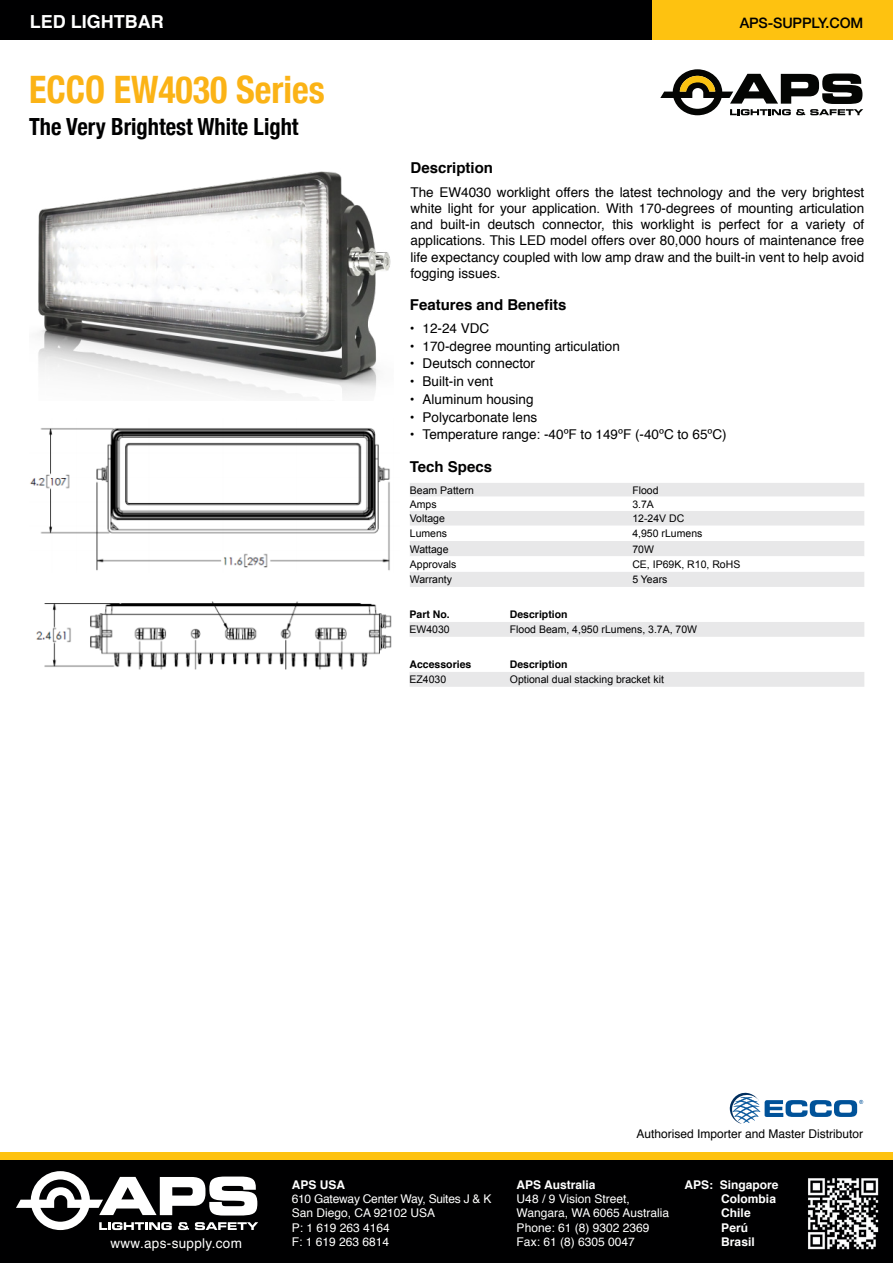
<style>
.page{position:relative;width:893px;height:1263px;background:#fff}
.page>*{position:absolute;margin:0;border:0;box-sizing:border-box;transform-origin:0 0}
.t1{font:700 condensed 37.8px "Helvetica Neue";color:#fbb316;scale:.95 1}
.t2{font:700 condensed 23.7px "Helvetica Neue";color:#000001;scale:.95 1}
.t3{font:700 18px "Helvetica";color:#fff}
.t4{font:700 15px "Helvetica";color:#000001}
.t5{font:500 14.4px "Helvetica Neue";letter-spacing:-.01em;color:#000001}
.t6{font:13.5px/16.2px "Helvetica";color:#000001;text-align:justify}
.t7{font:13.5px "Helvetica";letter-spacing:.025em;color:#fff}
.t8{font:12px/14.4px "Helvetica";color:#fff}
.t9{font:700 12px/14.4px "Helvetica";color:#fff}
.t10{font:12px "Helvetica";color:#000001}
.t11{font:10.5px "Arial";color:#000001}
.t12{font:700 10.5px "Helvetica";color:#000001}
</style>
<div class="page">
<div style="left:0;top:0;width:652px;height:39px;background:#000001"></div>
<div style="left:652px;top:0;width:241px;height:39px;background:#fec210"></div>
<div style="left:0;top:1153px;width:893px;height:8px;background:#fec210"></div>
<div style="left:0;top:1161px;width:893px;height:102px;background:#000001"></div>
<img style="left:808px;top:1178px;width:71px;height:72px">
<svg style="left:16px;top:1171px;width:242px;height:59px"></svg>
<svg style="left:660px;top:69px;width:203px;height:46px"></svg>
<div style="left:409px;top:622px;width:455px;height:15px;background:#e8e8e9"></div>
<div style="left:410px;top:483px;width:454px;height:104px;background:#e8e8e9"></div>
<svg style="left:410px;top:497px;width:454px;height:75px"></svg>
<svg style="left:729px;top:1092px;width:134px;height:32px"></svg>
<div style="left:409px;top:672px;width:455px;height:15px;background:#e8e8e9"></div>
<img style="left:37px;top:171px;width:354px;height:226px">
<img style="left:30px;top:428px;width:360px;height:143px">
<img style="left:36px;top:601px;width:356px;height:69px">
<p class="t3" style="left:30px;top:7px;width:135px">LED LIGHTBAR</p>
<p class="t1" style="left:29px;top:58px;width:313px">ECCO EW4030 Series</p>
<p class="t2" style="left:29px;top:107px;width:285px">The Very Brightest White Light</p>
<p class="t4" style="left:410px;top:156px;width:84px">Description</p>
<p class="t5" style="left:740px;top:12px;width:125px">APS-SUPPLY.COM</p>
<p class="t6" style="left:410px;top:184px;width:455px">The EW4030 worklight offers the latest technology and the very brightest white light for your application. With 170-degrees of mounting articulation and built-in deutsch connector, this worklight is perfect for a variety of applications. This LED model offers over 80,000 hours of maintenance free life expectancy coupled with low amp draw and the built-in vent to help avoid fogging issues.</p>
<p class="t4" style="left:410px;top:293px;width:158px">Features and Benefits</p>
<p class="t6" style="left:410px;top:320px;width:81px">• 12-24 VDC</p>
<p class="t6" style="left:410px;top:338px;width:212px">• 170-degree mounting articulation</p>
<p class="t6" style="left:410px;top:356px;width:127px">• Deutsch connector</p>
<p class="t6" style="left:410px;top:374px;width:85px">• Built-in vent</p>
<p class="t6" style="left:410px;top:391px;width:125px">• Aluminum housing</p>
<p class="t6" style="left:410px;top:409px;width:129px">• Polycarbonate lens</p>
<p class="t6" style="left:410px;top:427px;width:318px">• Temperature range: -40ºF to 149ºF (-40ºC to 65ºC)</p>
<p class="t4" style="left:410px;top:454px;width:84px">Tech Specs</p>
<p class="t11" style="left:410px;top:483px;width:66px">Beam Pattern</p>
<p class="t11" style="left:632px;top:483px;width:28px">Flood</p>
<p class="t11" style="left:410px;top:497px;width:28px">Amps</p>
<p class="t11" style="left:632px;top:497px;width:23px">3.7A</p>
<p class="t11" style="left:410px;top:511px;width:37px">Voltage</p>
<p class="t11" style="left:632px;top:511px;width:53px">12-24V DC</p>
<p class="t11" style="left:410px;top:527px;width:39px">Lumens</p>
<p class="t11" style="left:632px;top:527px;width:72px">4,950 rLumens</p>
<p class="t11" style="left:410px;top:542px;width:40px">Wattage</p>
<p class="t11" style="left:632px;top:542px;width:23px">70W</p>
<p class="t11" style="left:410px;top:557px;width:48px">Approvals</p>
<p class="t11" style="left:632px;top:557px;width:109px">CE, IP69K, R10, RoHS</p>
<p class="t11" style="left:410px;top:572px;width:44px">Warranty</p>
<p class="t11" style="left:632px;top:572px;width:37px">5 Years</p>
<p class="t12" style="left:409px;top:605px;width:42px">Part No.</p>
<p class="t12" style="left:510px;top:605px;width:59px">Description</p>
<p class="t11" style="left:409px;top:623px;width:42px">EW4030</p>
<p class="t11" style="left:510px;top:623px;width:189px">Flood Beam, 4,950 rLumens, 3.7A, 70W</p>
<p class="t12" style="left:409px;top:655px;width:63px">Accessories</p>
<p class="t12" style="left:510px;top:655px;width:59px">Description</p>
<p class="t11" style="left:409px;top:673px;width:38px">EZ4030</p>
<p class="t11" style="left:510px;top:673px;width:156px">Optional dual stacking bracket kit</p>
<p class="t10" style="left:636px;top:1124px;width:228px">Authorised Importer and Master Distributor</p>
<p class="t7" style="left:110px;top:1233px;width:133px">www.aps-supply.com</p>
<p class="t9" style="left:292px;top:1177px;width:55px">APS USA</p>
<p class="t8" style="left:292px;top:1192px;width:201px">610 Gateway Center Way, Suites J &amp; K<br>San Diego, CA 92102 USA<br>P: 1 619 263 4164<br>F: 1 619 263 6814</p>
<p class="t9" style="left:517px;top:1177px;width:80px">APS Australia</p>
<p class="t8" style="left:517px;top:1192px;width:154px">U48 / 9 Vision Street,<br>Wangara, WA 6065 Australia<br>Phone: 61 (8) 9302 2369<br>Fax: 61 (8) 6305 0047</p>
<p class="t9" style="left:721px;top:1177px;width:59px;text-indent:-37px">APS: Singapore<br>Colombia<br>Chile<br>Perú<br>Brasil</p>
</div>
